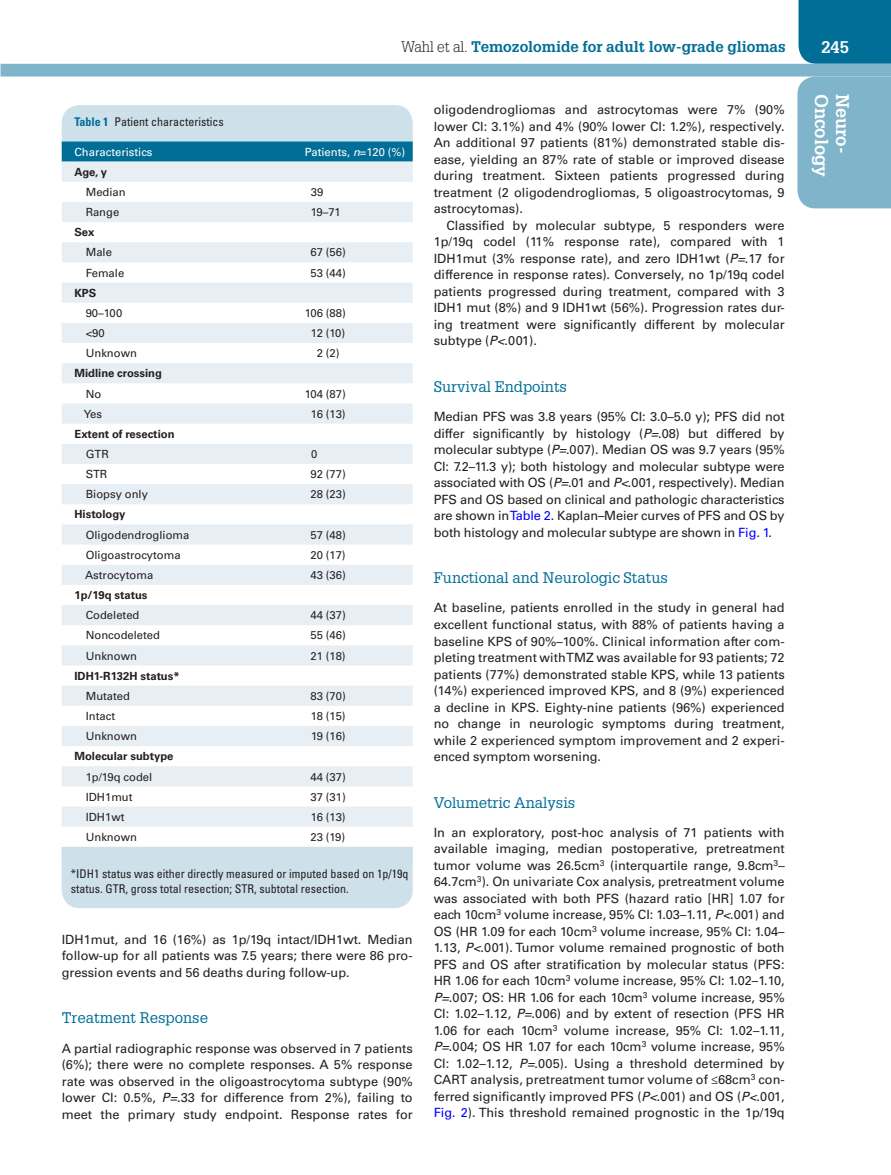
<style>
.page{position:relative;width:891px;height:1175px;background:#fff}
.page>*{position:absolute;margin:0;border:0;box-sizing:border-box;transform-origin:0 0}
.t1{font:700 18px "Glypha LT Std";color:#fff}
.t2{font:700 16.5px "Glypha LT Std";color:#fff}
.t3{font:15px "Glypha LT Std";color:#006e96}
.t4{font:700 15px "Glypha LT Std";color:#006e96}
.t5{font:12.75px/16.5px "Univers LT Std";color:#231f20;text-align:justify}
.t6{font:condensed 12px/15px "Univers LT Std";color:#231f20}
.t7{font:11.25px "Univers LT Std";color:#231f20}
.t8{font:700 11.25px "Univers LT Std";color:#231f20}
.t9{font:11.25px "Univers LT Std";color:#fff}
.s1{font-weight:300;color:#231f20}
.s2{font-style:italic}
.s3{color:#00f}
.s4{font-weight:700;color:#006e96}
</style>
<div class="page">
<div style="left:799px;top:0;width:92px;height:64px;background:#006e96"></div>
<div style="left:1px;top:64px;width:890px;height:12px;background:#7fb4ca"></div>
<div style="left:797px;top:76px;width:94px;height:132px;background:#7fb4ca"></div>
<div style="left:62px;top:863px;width:351px;height:45px;background:#cee0ea"></div>
<svg style="left:62px;top:105px;width:351px;height:57px;background:#86b8cc"></svg>
<svg style="left:62px;top:162px;width:351px;height:664px;fill:#ecf2f6"></svg>
<div style="left:62px;top:847px;width:243px;height:16px;background:#cee0ea"></div>
<div style="left:305px;top:847px;width:108px;height:16px;background:#cee0ea"></div>
<p class="t4" style="left:401px;top:37px;width:386px"><span class="s1">Wahl et al.</span> Temozolomide for adult low-grade gliomas</p>
<p class="t2" style="left:821px;top:37px;width:29px">245</p>
<h1 class="t1" style="left:833px;top:94px;width:85px;rotate:90deg">Oncology</h1>
<h1 class="t1" style="left:854px;top:94px;width:61px;rotate:90deg">Neuro-</h1>
<p class="t5" style="left:434px;top:102px;width:353px">oligodendrogliomas and astrocytomas were 7% (90% lower CI: 3.1%) and 4% (90% lower CI: 1.2%), respectively.<br>An additional 97 patients (81%) demonstrated stable dis&shy;ease, yielding an 87% rate of stable or improved disease during treatment. Sixteen patients progressed during treatment (2 oligodendrogliomas, 5 oligoastrocytomas, 9 astrocytomas).</p>
<p class="t5" style="left:434px;top:217px;width:353px;text-indent:13px">Classified by molecular subtype, 5 responders were 1p/19q codel (11% response rate), compared with 1<br>IDH1mut (3% response rate), and zero IDH1wt (<span class="s2">P=</span>.17 for difference in response rates). Conversely, no 1p/19q codel patients progressed during treatment, compared with 3<br>IDH1 mut (8%) and 9 IDH1wt (56%). Progression rates dur&shy;ing treatment were significantly different by molecular subtype (<span class="s2">P&lt;</span>.001).</p>
<p class="t3" style="left:434px;top:377px;width:135px">Survival Endpoints</p>
<p class="t5" style="left:434px;top:408px;width:353px">Median PFS was 3.8 years (95% CI: 3.0–5.0 y); PFS did not differ significantly by histology (<span class="s2">P=</span>.08) but differed by molecular subtype (<span class="s2">P=</span>.007). Median OS was 9.7 years (95% CI: 7.2–11.3 y); both histology and molecular subtype were associated with OS (<span class="s2">P=</span>.01 and <span class="s2">P&lt;</span>.001, respectively). Median PFS and OS based on clinical and pathologic characteristics are shown in <span class="s3">Table 2</span>. Kaplan–Meier curves of PFS and OS by both histology and molecular subtype are shown in <span class="s3">Fig. 1</span>.</p>
<p class="t3" style="left:434px;top:569px;width:236px">Functional and Neurologic Status</p>
<p class="t5" style="left:434px;top:600px;width:353px">At baseline, patients enrolled in the study in general had excellent functional status, with 88% of patients having a baseline KPS of 90%–100%. Clinical information after com&shy;pleting treatment with TMZ was available for 93 patients; 72 patients (77%) demonstrated stable KPS, while 13 patients (14%) experienced improved KPS, and 8 (9%) experienced a decline in KPS. Eighty-nine patients (96%) experienced no change in neurologic symptoms during treatment, while 2 experienced symptom improvement and 2 experi&shy;enced symptom worsening.</p>
<p class="t3" style="left:434px;top:793px;width:143px">Volumetric Analysis</p>
<p class="t5" style="left:434px;top:824px;width:353px">In an exploratory, post-hoc analysis of 71 patients with available imaging, median postoperative, pretreatment tumor volume was 26.5cm<sup>3</sup> (interquartile range, 9.8cm<sup>3</sup>– 64.7cm<sup>3</sup>). On univariate Cox analysis, pretreatment volume was associated with both PFS (hazard ratio [HR] 1.07 for each 10cm<sup>3</sup> volume increase, 95% CI: 1.03–1.11, <span class="s2">P&lt;</span>.001) and OS (HR 1.09 for each 10cm<sup>3</sup> volume increase, 95% CI: 1.04– 1.13, <span class="s2">P&lt;</span>.001). Tumor volume remained prognostic of both PFS and OS after stratification by molecular status (PFS:<br>HR 1.06 for each 10cm<sup>3</sup> volume increase, 95% CI: 1.02–1.10, <span class="s2">P=</span>.007; OS: HR 1.06 for each 10cm<sup>3</sup> volume increase, 95% CI: 1.02–1.12, <span class="s2">P=</span>.006) and by extent of resection (PFS HR 1.06 for each 10cm<sup>3</sup> volume increase, 95% CI: 1.02–1.11, <span class="s2">P=</span>.004; OS HR 1.07 for each 10cm<sup>3</sup> volume increase, 95% CI: 1.02–1.12, <span class="s2">P=</span>.005). Using a threshold determined by CART analysis, pretreatment tumor volume of ≤68cm<sup>3</sup> con&shy;ferred significantly improved PFS (<span class="s2">P&lt;</span>.001) and OS (<span class="s2">P&lt;</span>.001, <span class="s3">Fig. 2</span>). This threshold remained prognostic in the 1p/19q</p>
<p class="t6" style="left:74px;top:115px;width:151px"><span class="s4">Table 1</span> Patient characteristics</p>
<p class="t9" style="left:74px;top:145px;width:80px">Characteristics</p>
<p class="t9" style="left:305px;top:145px;width:102px">Patients, <span class="s2">n</span>=120 (%)</p>
<p class="t8" style="left:74px;top:165px;width:34px">Age, y</p>
<p class="t7" style="left:86px;top:185px;width:42px">Median</p>
<p class="t7" style="left:311px;top:185px;width:14px">39</p>
<p class="t7" style="left:86px;top:205px;width:35px">Range</p>
<p class="t7" style="left:311px;top:205px;width:31px">19–71</p>
<p class="t8" style="left:74px;top:226px;width:22px">Sex</p>
<p class="t7" style="left:86px;top:246px;width:28px">Male</p>
<p class="t7" style="left:311px;top:246px;width:37px">67 (56)</p>
<p class="t7" style="left:86px;top:266px;width:40px">Female</p>
<p class="t7" style="left:311px;top:266px;width:37px">53 (44)</p>
<p class="t8" style="left:74px;top:286px;width:23px">KPS</p>
<p class="t7" style="left:86px;top:306px;width:38px">90–100</p>
<p class="t7" style="left:305px;top:306px;width:42px">106 (88)</p>
<p class="t7" style="left:86px;top:326px;width:21px">&lt;90</p>
<p class="t7" style="left:311px;top:326px;width:36px">12 (10)</p>
<p class="t7" style="left:86px;top:346px;width:53px">Unknown</p>
<p class="t7" style="left:317px;top:346px;width:24px">2 (2)</p>
<p class="t8" style="left:74px;top:367px;width:89px">Midline crossing</p>
<p class="t7" style="left:86px;top:387px;width:17px">No</p>
<p class="t7" style="left:305px;top:387px;width:42px">104 (87)</p>
<p class="t7" style="left:84px;top:407px;width:20px">Yes</p>
<p class="t7" style="left:311px;top:407px;width:36px">16 (13)</p>
<p class="t8" style="left:74px;top:427px;width:102px">Extent of resection</p>
<p class="t7" style="left:86px;top:447px;width:25px">GTR</p>
<p class="t7" style="left:311px;top:447px;width:8px">0</p>
<p class="t7" style="left:86px;top:467px;width:23px">STR</p>
<p class="t7" style="left:311px;top:467px;width:37px">92 (77)</p>
<p class="t7" style="left:86px;top:487px;width:64px">Biopsy only</p>
<p class="t7" style="left:311px;top:487px;width:37px">28 (23)</p>
<p class="t8" style="left:74px;top:508px;width:52px">Histology</p>
<p class="t7" style="left:86px;top:528px;width:105px">Oligodendroglioma</p>
<p class="t7" style="left:311px;top:528px;width:37px">57 (48)</p>
<p class="t7" style="left:86px;top:548px;width:97px">Oligoastrocytoma</p>
<p class="t7" style="left:311px;top:548px;width:37px">20 (17)</p>
<p class="t7" style="left:85px;top:568px;width:70px">Astrocytoma</p>
<p class="t7" style="left:311px;top:568px;width:37px">43 (36)</p>
<p class="t8" style="left:74px;top:588px;width:75px">1p/19q status</p>
<p class="t7" style="left:86px;top:608px;width:55px">Codeleted</p>
<p class="t7" style="left:311px;top:608px;width:37px">44 (37)</p>
<p class="t7" style="left:86px;top:629px;width:76px">Noncodeleted</p>
<p class="t7" style="left:311px;top:629px;width:37px">55 (46)</p>
<p class="t7" style="left:86px;top:649px;width:53px">Unknown</p>
<p class="t7" style="left:311px;top:649px;width:37px">21 (18)</p>
<p class="t8" style="left:74px;top:669px;width:107px">IDH1-R132H status*</p>
<p class="t7" style="left:86px;top:689px;width:46px">Mutated</p>
<p class="t7" style="left:311px;top:689px;width:37px">83 (70)</p>
<p class="t7" style="left:86px;top:709px;width:31px">Intact</p>
<p class="t7" style="left:311px;top:709px;width:36px">18 (15)</p>
<p class="t7" style="left:86px;top:729px;width:53px">Unknown</p>
<p class="t7" style="left:311px;top:729px;width:36px">19 (16)</p>
<p class="t8" style="left:74px;top:749px;width:101px">Molecular subtype</p>
<p class="t7" style="left:86px;top:770px;width:68px">1p/19q codel</p>
<p class="t7" style="left:311px;top:770px;width:37px">44 (37)</p>
<p class="t7" style="left:86px;top:790px;width:48px">IDH1mut</p>
<p class="t7" style="left:311px;top:790px;width:37px">37 (31)</p>
<p class="t7" style="left:86px;top:810px;width:40px">IDH1wt</p>
<p class="t7" style="left:311px;top:810px;width:36px">16 (13)</p>
<p class="t7" style="left:86px;top:830px;width:53px">Unknown</p>
<p class="t7" style="left:311px;top:830px;width:36px">23 (19)</p>
<p class="t6" style="left:71px;top:865px;width:339px">*IDH1 status was either directly measured or imputed based on 1p/19q status. GTR, gross total resection; STR, subtotal resection.</p>
<p class="t5" style="left:62px;top:931px;width:352px">IDH1mut, and 16 (16%) as 1p/19q intact/IDH1wt. Median follow-up for all patients was 7.5 years; there were 86 pro&shy;gression events and 56 deaths during follow-up.</p>
<p class="t3" style="left:62px;top:1009px;width:148px">Treatment Response</p>
<p class="t5" style="left:62px;top:1040px;width:353px">A partial radiographic response was observed in 7 patients (6%); there were no complete responses. A 5% response rate was observed in the oligoastrocytoma subtype (90% lower CI: 0.5%, <span class="s2">P=</span>.33 for difference from 2%), failing to meet the primary study endpoint. Response rates for</p>
</div>
